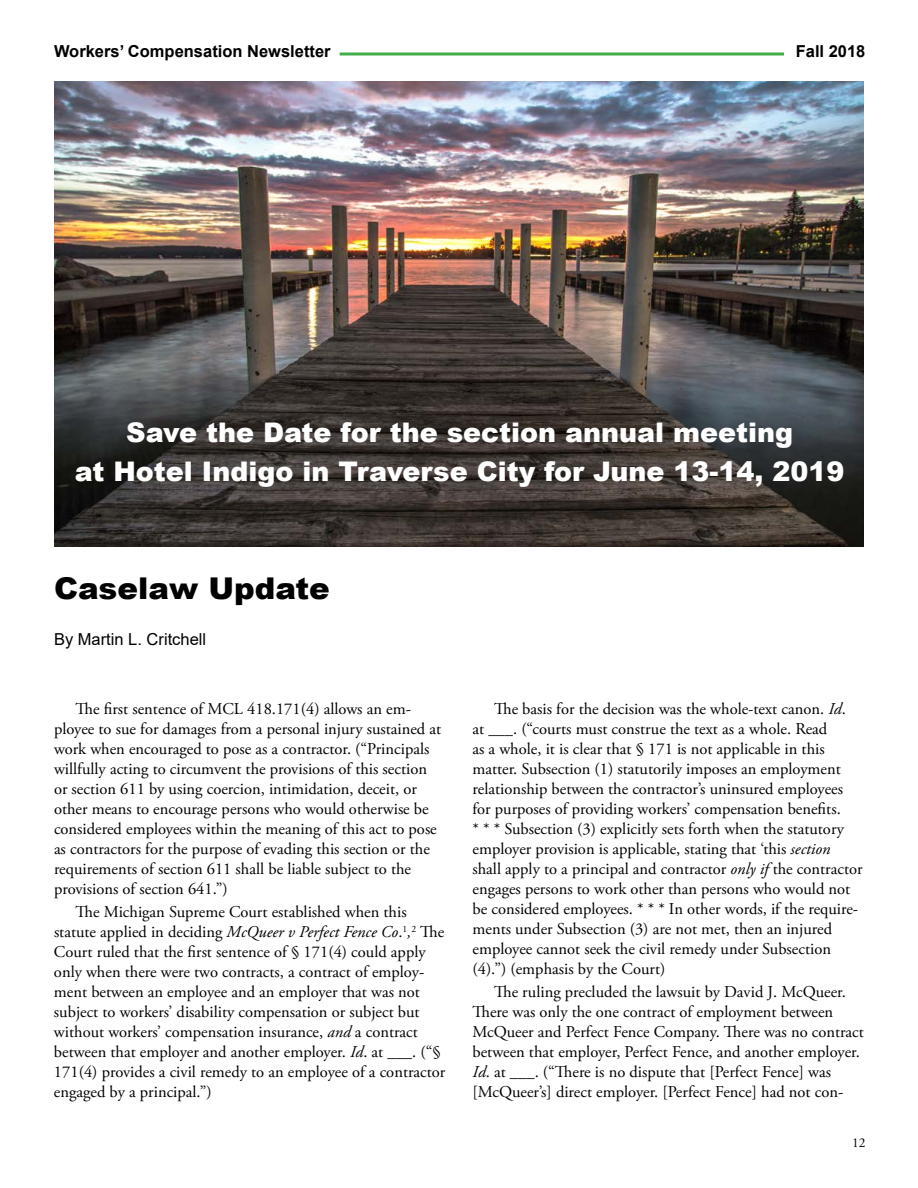
<style>
.page{position:relative;width:918px;height:1188px;background:#fff}
.page>*{position:absolute;margin:0;border:0;box-sizing:border-box;transform-origin:0 0}
.t1{font:900 30px "Arial";color:#000}
.t2{font:900 27px/39.2px "Arial";color:#fff;text-align:center}
.t3{font:16.5px/20.1px "Adobe Garamond Pro";color:#000}
.t4{font:700 16.5px "Arial";color:#000}
.t5{font:16.5px "Arial";color:#000}
.t6{font:13.5px "Adobe Garamond Pro";color:#000}
.s1{font-style:italic}
</style>
<div class="page">
<svg style="left:340px;top:52px;width:444px;height:4px;background:#70c176"></svg>
<img style="left:54px;top:81px;width:810px;height:465px">
<p class="t4" style="left:54px;top:39px;width:278px">Workers’ Compensation Newsletter</p>
<p class="t4" style="left:796px;top:39px;width:71px">Fall 2018</p>
<h2 class="t2" style="left:75px;top:412px;width:771px">Save the Date for the section annual meeting<br>at Hotel Indigo in Traverse City for June 13-14, 2019</h2>
<h1 class="t1" style="left:54px;top:566px;width:277px">Caselaw Update</h1>
<p class="t5" style="left:54px;top:628px;width:154px">By Martin L. Critchell</p>
<p class="t3" style="left:54px;top:699px;width:389px;text-indent:22px">The first sentence of MCL 418.171(4) allows an em&shy;ployee to sue for damages from a personal injury sustained at work when encouraged to pose as a contractor. (“Principals willfully acting to circumvent the provisions of this section or section 611 by using coercion, intimidation, deceit, or other means to encourage persons who would otherwise be considered employees within the meaning of this act to pose as contractors for the purpose of evading this section or the requirements of section 611 shall be liable subject to the provisions of section 641.”)</p>
<p class="t3" style="left:54px;top:902px;width:393px;text-indent:22px">The Michigan Supreme Court established when this statute applied in deciding <span class="s1">McQueer v Perfect Fence Co</span>.<sup>1</sup><span class="s1">,</span><sup>2</sup> The Court ruled that the first sentence of § 171(4) could apply only when there were two contracts, a contract of employ&shy;ment between an employee and an employer that was not subject to workers’ disability compensation or subject but without workers’ compensation insurance, <span class="s1">and</span> a contract between that employer and another employer. <span class="s1">Id</span>. at ___. (“§ 171(4) provides a civil remedy to an employee of a contractor engaged by a principal.”)</p>
<p class="t3" style="left:473px;top:699px;width:392px;text-indent:22px">The basis for the decision was the whole-text canon. <span class="s1">Id</span>.<br>at ___. (“courts must construe the text as a whole. Read<br>as a whole, it is clear that § 171 is not applicable in this matter. Subsection (1) statutorily imposes an employment relationship between the contractor’s uninsured employees for purposes of providing workers’ compensation benefits.<br>* * * Subsection (3) explicitly sets forth when the statutory employer provision is applicable, stating that ‘this <span class="s1">section </span>shall apply to a principal and contractor <span class="s1">only if</span> the contractor engages persons to work other than persons who would not be considered employees. * * * In other words, if the require&shy;ments under Subsection (3) are not met, then an injured employee cannot seek the civil remedy under Subsection (4).”) (emphasis by the Court)</p>
<p class="t3" style="left:473px;top:982px;width:393px;text-indent:22px">The ruling precluded the lawsuit by David J. McQueer.<br>There was only the one contract of employment between McQueer and Perfect Fence Company. There was no contract between that employer, Perfect Fence, and another employer.<br><span class="s1">Id</span>. at ___. (“There is no dispute that [Perfect Fence] was [McQueer’s] direct employer. [Perfect Fence] had not con-</p>
<p class="t6" style="left:852px;top:1134px;width:15px">12</p>
</div>
